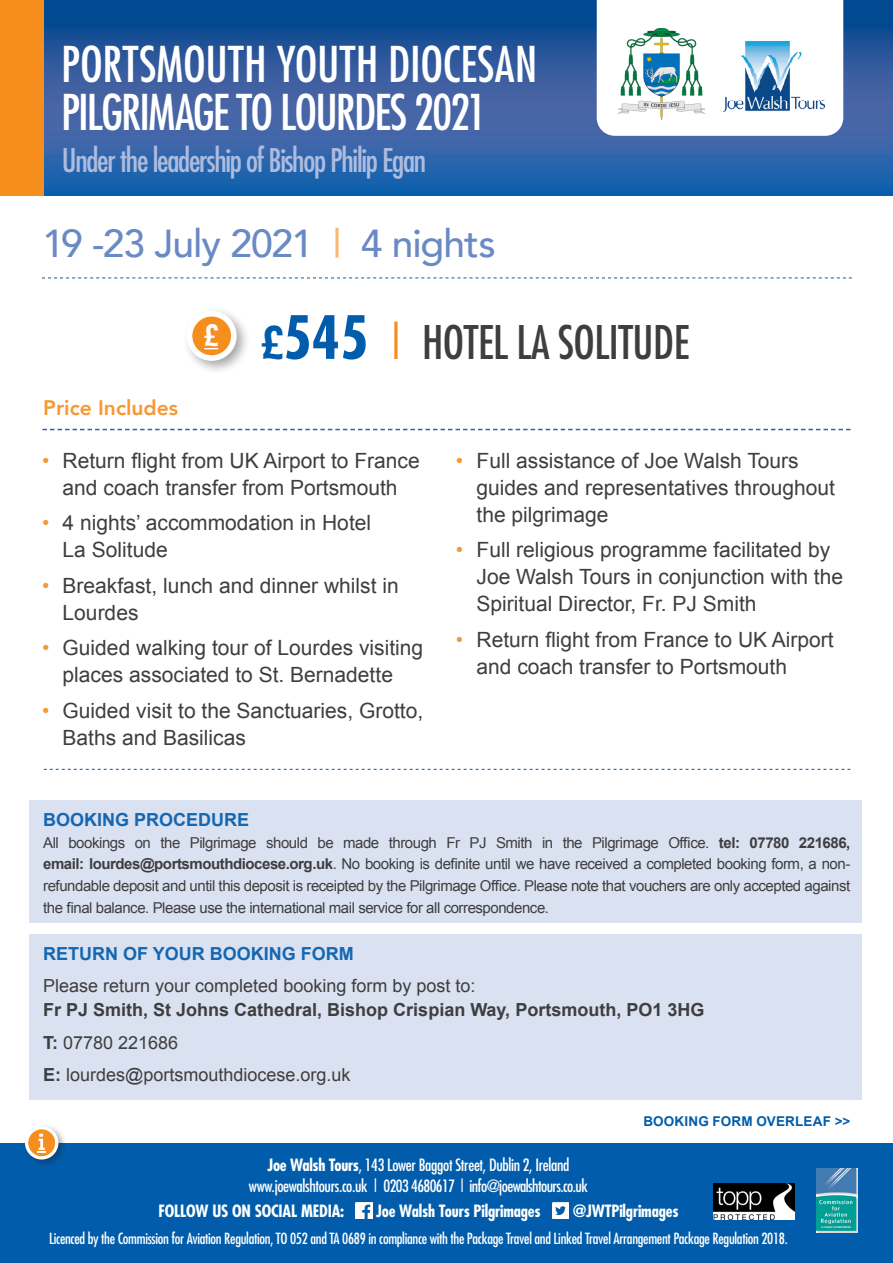
<style>
.page{position:relative;width:893px;height:1263px;background:#fff}
.page>*{position:absolute;margin:0;border:0;box-sizing:border-box;transform-origin:0 0}
.Head_1{font:condensed 48px "Futura";letter-spacing:-.01em;color:#fff}
.Head_1-2{font:condensed 48px "Futura";letter-spacing:-.035em;color:#fff}
.t1{font:condensed 45px "Futura";letter-spacing:-.01em;color:#3e3e3f}
.Head_1-3{font:500 39px "Avenir";letter-spacing:-.025em;color:#6a8ac5}
.Head_2{font:condensed 31.8px "Futura";letter-spacing:-.04em;color:#adbcde}
.t2{font:700 condensed 28.95px "Futura";color:#fff}
.t3{font:21px/27px "Arial";color:#3e3e3f}
.Bullets_1{font:800 21px "Avenir";color:#f79832}
.t4{font:18px "Arial";color:#3e3e3f}
.t5{font:700 18px "Arial";color:#3e3e3f}
.t6{font:700 18px "Arial";color:#1467b1}
.Footer_1{font:condensed 16.5px/21px "Futura";letter-spacing:-.02em;color:#fff;text-align:center}
.Footer_1-2{font:700 condensed 16.5px "Futura";letter-spacing:-.01em;color:#fff}
.t7{font:15px/21.6px "Arial";letter-spacing:-.03em;color:#3e3e3f;text-align:justify}
.Footer_2{font:condensed 15px "Futura";letter-spacing:-.02em;color:#fff}
.Table_header_1{font:700 13.5px "Arial";letter-spacing:.015em;color:#015dab}
.s1{color:#fbb773}
.s2{font-weight:700;font-size:44.25px;color:#015dab}
.s3{font-weight:700;font-size:57.9px;color:#015dab}
.s4{color:#f68e1e}
.s5{color:#f79832}
.s6{font-weight:700}
</style>
<div class="page">
<svg style="left:44px;top:0;width:849px;height:196px;background:#295ca2"></svg>
<svg style="left:597px;top:0;width:246px;height:136px"></svg>
<div style="left:0;top:0;width:44px;height:196px;background:#f68e1e"></div>
<img style="left:723px;top:41px;width:101px;height:70px">
<div style="left:30px;top:800px;width:832px;height:123px;background:#dae1f1"></div>
<div style="left:30px;top:934px;width:832px;height:165px;background:#dae1f1"></div>
<svg style="left:44px;top:769px;width:806px;height:1px"></svg>
<svg style="left:42px;top:429px;width:808px;height:1px"></svg>
<div style="left:0;top:1144px;width:893px;height:119px;background:#015dab"></div>
<div style="left:22px;top:1123px;width:46px;height:46px;background:#231f20;opacity:.4"></div>
<svg style="left:27px;top:1128px;width:30px;height:30px"></svg>
<div style="left:25px;top:1126px;width:33px;height:33px;border:3px solid #fff;border-radius:50%"></div>
<svg style="left:38px;top:1134px;width:8px;height:19px"></svg>
<img style="left:356px;top:1202px;width:16px;height:17px">
<img style="left:552px;top:1202px;width:17px;height:17px">
<img style="left:816px;top:1168px;width:41px;height:64px">
<svg style="left:713px;top:1219px;width:82px;height:1px"></svg>
<img style="left:713px;top:1183px;width:82px;height:36px">
<img style="left:618px;top:28px;width:87px;height:93px">
<div style="left:182px;top:307px;width:69px;height:68px;background:#231f20;opacity:.4"></div>
<div style="left:190px;top:314px;width:44px;height:44px;background:#f68e1e;border-radius:50%"></div>
<div style="left:187px;top:311px;width:50px;height:50px;border:6px solid #fff;border-radius:50%"></div>
<svg style="left:204px;top:348px;width:14px;height:1px"></svg>
<svg style="left:42px;top:278px;width:810px;height:1px"></svg>
<p class="Head_1" style="left:61px;top:34px;width:478px">PORTSMOUTH YOUTH DIOCESAN</p>
<p class="Head_1-2" style="left:61px;top:82px;width:427px">PILGRIMAGE TO LOURDES 2021</p>
<p class="Head_2" style="left:62px;top:140px;width:366px">Under the leadership of Bishop Philip Egan</p>
<p class="Head_1-3" style="left:43px;top:210px;width:455px">19 -23 July 2021 <span class="s1">|</span> 4 nights</p>
<p class="t2" style="left:204px;top:316px;width:16px">£</p>
<p class="t1" style="left:262px;top:314px;width:429px"><span class="s2">£</span><span class="s3">545</span> <span class="s4">|</span> HOTEL LA SOLITUDE</p>
<p class="Bullets_1" style="left:43px;top:392px;width:136px">Price Includes</p>
<p class="t3" style="left:42px;top:447px;width:379px;text-align:center"><span class="s5">•</span> Return flight from UK Airport to France and coach transfer from Portsmouth</p>
<p class="t3" style="left:63px;top:510px;width:310px;text-indent:-21px"><span class="s5">•</span> 4 nights’ accommodation in Hotel<br>La Solitude</p>
<p class="t3" style="left:63px;top:572px;width:338px;text-indent:-21px"><span class="s5">•</span> Breakfast, lunch and dinner whilst in<br>Lourdes</p>
<p class="t3" style="left:42px;top:635px;width:383px;text-align:center"><span class="s5">•</span> Guided walking tour of Lourdes visiting places associated to St. Bernadette</p>
<p class="t3" style="left:63px;top:697px;width:362px;text-indent:-21px"><span class="s5">•</span> Guided visit to the Sanctuaries, Grotto,<br>Baths and Basilicas</p>
<p class="t3" style="left:477px;top:447px;width:360px;text-indent:-21px"><span class="s5">•</span> Full assistance of Joe Walsh Tours guides and representatives throughout the pilgrimage</p>
<p class="t3" style="left:477px;top:537px;width:368px;text-indent:-21px"><span class="s5">•</span> Full religious programme facilitated by<br>Joe Walsh Tours in conjunction with the<br>Spiritual Director, Fr. PJ Smith</p>
<p class="t3" style="left:477px;top:626px;width:359px;text-indent:-21px"><span class="s5">•</span> Return flight from France to UK Airport and coach transfer to Portsmouth</p>
<p class="t6" style="left:43px;top:808px;width:208px">BOOKING PROCEDURE</p>
<p class="t7" style="left:43px;top:832px;width:809px">All bookings on the Pilgrimage should be made through Fr PJ Smith in the Pilgrimage Office. <span class="s6">tel: 07780 221686, email: lourdes@portsmouthdiocese.org.uk</span>. No booking is definite until we have received a completed booking form, a non&shy;refundable deposit and until this deposit is receipted by the Pilgrimage Office. Please note that vouchers are only accepted against the final balance. Please use the international mail service for all correspondence.</p>
<p class="t6" style="left:43px;top:941px;width:312px">RETURN OF YOUR BOOKING FORM</p>
<p class="t4" style="left:43px;top:974px;width:434px">Please return your completed booking form by post to:</p>
<p class="t5" style="left:43px;top:998px;width:663px">Fr PJ Smith, St Johns Cathedral, Bishop Crispian Way, Portsmouth, PO1 3HG</p>
<p class="t4" style="left:43px;top:1030px;width:137px"><span class="s6">T:</span> 07780 221686</p>
<p class="t4" style="left:43px;top:1063px;width:309px"><span class="s6">E:</span> lourdes@portsmouthdiocese.org.uk</p>
<p class="Table_header_1" style="left:643px;top:1112px;width:209px">BOOKING FORM OVERLEAF &gt;&gt;</p>
<p class="Footer_1" style="left:249px;top:1154px;width:341px"><span class="s6">Joe Walsh Tours</span>, 143 Lower Baggot Street, Dublin 2, Ireland www.joewalshtours.co.uk | 0203 4680617 | info@joewalshtours.co.uk</p>
<p class="Footer_1-2" style="left:158px;top:1200px;width:187px">FOLLOW US ON SOCIAL MEDIA:</p>
<p class="Footer_1-2" style="left:376px;top:1200px;width:166px">Joe Walsh Tours Pilgrimages</p>
<p class="Footer_1-2" style="left:573px;top:1200px;width:107px">@JWTPilgrimages</p>
<p class="Footer_2" style="left:49px;top:1229px;width:740px">Licenced by the Commission for Aviation Regulation, TO 052 and TA 0689 in compliance with the Package Travel and Linked Travel Arrangement Package Regulation 2018.</p>
</div>
